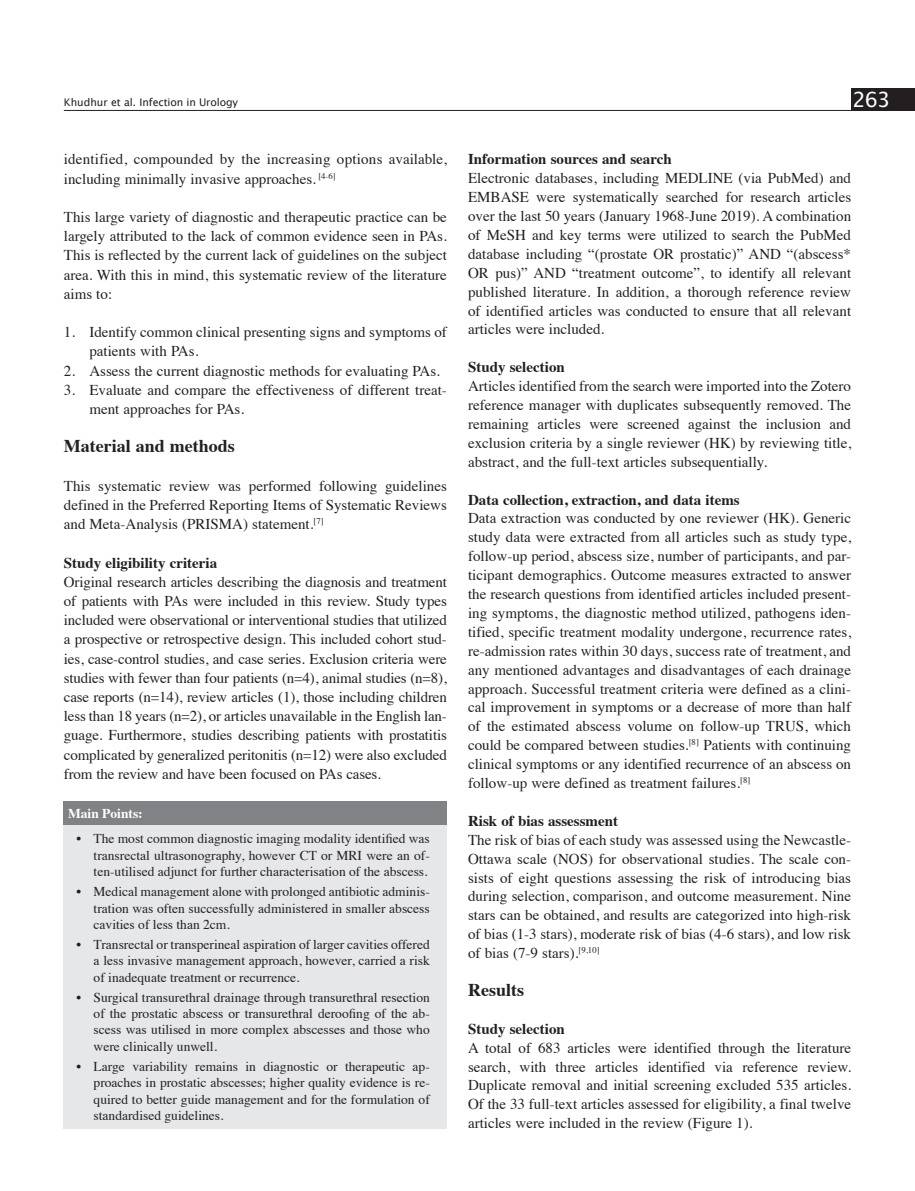
<style>
.page{position:relative;width:915px;height:1191px;background:#fff}
.page>*{position:absolute;margin:0;border:0;box-sizing:border-box;transform-origin:0 0}
.zz_Uroloji_running{font:21px "Lucida Grande";color:#fff}
.Heading_2{font:700 18px "Times";color:#231f20}
.Body_Text{font:15px/18.9px "Times";color:#231f20;text-align:justify}
.List_Paragraph{font:15px/19.2px "Times";color:#231f20}
.Heading_3{font:700 15px "Times";color:#231f20}
.t1{font:13.5px/16.2px "Times";color:#231f20;text-align:justify}
.t2{font:700 13.5px "Times";color:#fff}
.t3{font:10.5px "Lucida Grande";letter-spacing:-.01em;color:#231f20}
</style>
<div class="page">
<div style="left:64px;top:824px;width:382px;height:304px;background:#e6e7e9"></div>
<div style="left:64px;top:801px;width:382px;height:24px;background:#808285"></div>
<hr style="left:64px;top:110px;width:786px;height:1px;background:#231f20">
<div style="left:850px;top:88px;width:64px;height:23px;background:#231f20"></div>
<p class="t3" style="left:64px;top:97px;width:176px">Khudhur et al. Infection in Urology</p>
<p class="zz_Uroloji_running" style="left:852px;top:88px;width:39px">263</p>
<p class="Body_Text" style="left:64px;top:148px;width:384px">identified, compounded by the increasing options available, including minimally invasive approaches. <sup>[4-6]</sup></p>
<p class="Body_Text" style="left:64px;top:206px;width:384px">This large variety of diagnostic and therapeutic practice can be largely attributed to the lack of common evidence seen in PAs.<br>This is reflected by the current lack of guidelines on the subject area. With this in mind, this systematic review of the literature aims to:</p>
<p class="List_Paragraph" style="left:89px;top:321px;width:359px;text-indent:-26px">1. Identify common clinical presenting signs and symptoms of patients with PAs.</p>
<p class="List_Paragraph" style="left:64px;top:360px;width:377px">2. Assess the current diagnostic methods for evaluating PAs.</p>
<p class="List_Paragraph" style="left:89px;top:379px;width:359px;text-indent:-26px">3. Evaluate and compare the effectiveness of different treat&shy;ment approaches for PAs.</p>
<p class="Heading_2" style="left:64px;top:429px;width:172px">Material and methods</p>
<p class="Body_Text" style="left:64px;top:475px;width:384px">This systematic review was performed following guidelines defined in the Preferred Reporting Items of Systematic Reviews and Meta-Analysis (PRISMA) statement.<sup>[7]</sup></p>
<p class="Heading_3" style="left:64px;top:548px;width:155px">Study eligibility criteria</p>
<p class="Body_Text" style="left:64px;top:571px;width:384px">Original research articles describing the diagnosis and treatment of patients with PAs were included in this review. Study types included were observational or interventional studies that utilized a prospective or retrospective design. This included cohort stud&shy;ies, case-control studies, and case series. Exclusion criteria were studies with fewer than four patients (n=4), animal studies (n=8), case reports (n=14), review articles (1), those including children less than 18 years (n=2), or articles unavailable in the English lan&shy;guage. Furthermore, studies describing patients with prostatitis complicated by generalized peritonitis (n=12) were also excluded from the review and have been focused on PAs cases.</p>
<p class="t2" style="left:68px;top:800px;width:76px">Main Points:</p>
<p class="t1" style="left:94px;top:829px;width:337px;text-indent:-17px">• The most common diagnostic imaging modality identified was transrectal ultrasonography, however CT or MRI were an of&shy;ten-utilised adjunct for further characterisation of the abscess.</p>
<p class="t1" style="left:94px;top:882px;width:337px;text-indent:-17px">• Medical management alone with prolonged antibiotic adminis&shy;tration was often successfully administered in smaller abscess cavities of less than 2cm.</p>
<p class="t1" style="left:94px;top:935px;width:337px;text-indent:-17px">• Transrectal or transperineal aspiration of larger cavities offered a less invasive management approach, however, carried a risk of inadequate treatment or recurrence.</p>
<p class="t1" style="left:94px;top:988px;width:337px;text-indent:-17px">• Surgical transurethral drainage through transurethral resection of the prostatic abscess or transurethral deroofing of the ab&shy;scess was utilised in more complex abscesses and those who were clinically unwell.</p>
<p class="t1" style="left:94px;top:1057px;width:337px;text-indent:-17px">• Large variability remains in diagnostic or therapeutic ap&shy;proaches in prostatic abscesses; higher quality evidence is re&shy;quired to better guide management and for the formulation of standardised guidelines.</p>
<p class="Heading_3" style="left:468px;top:145px;width:205px">Information sources and search</p>
<p class="Body_Text" style="left:468px;top:167px;width:384px">Electronic databases, including MEDLINE (via PubMed) and EMBASE were systematically searched for research articles over the last 50 years (January 1968-June 2019). A combination of MeSH and key terms were utilized to search the PubMed database including “(prostate OR prostatic)” AND “(abscess* OR pus)” AND “treatment outcome”, to identify all relevant published literature. In addition, a thorough reference review of identified articles was conducted to ensure that all relevant articles were included.</p>
<p class="Heading_3" style="left:468px;top:353px;width:98px">Study selection</p>
<p class="Body_Text" style="left:468px;top:375px;width:384px">Articles identified from the search were imported into the Zotero reference manager with duplicates subsequently removed. The remaining articles were screened against the inclusion and exclusion criteria by a single reviewer (HK) by reviewing title, abstract, and the full-text articles subsequentially.</p>
<p class="Heading_3" style="left:468px;top:485px;width:273px">Data collection, extraction, and data items</p>
<p class="Body_Text" style="left:468px;top:508px;width:384px">Data extraction was conducted by one reviewer (HK). Generic study data were extracted from all articles such as study type, follow-up period, abscess size, number of participants, and par&shy;ticipant demographics. Outcome measures extracted to answer the research questions from identified articles included present&shy;ing symptoms, the diagnostic method utilized, pathogens iden&shy;tified, specific treatment modality undergone, recurrence rates, re-admission rates within 30 days, success rate of treatment, and any mentioned advantages and disadvantages of each drainage approach. Successful treatment criteria were defined as a clini&shy;cal improvement in symptoms or a decrease of more than half of the estimated abscess volume on follow-up TRUS, which could be compared between studies.<sup>[8]</sup> Patients with continuing clinical symptoms or any identified recurrence of an abscess on follow-up were defined as treatment failures.<sup>[8]</sup></p>
<p class="Heading_3" style="left:468px;top:806px;width:151px">Risk of bias assessment</p>
<p class="Body_Text" style="left:468px;top:829px;width:384px">The risk of bias of each study was assessed using the Newcastle-Ottawa scale (NOS) for observational studies. The scale con&shy;sists of eight questions assessing the risk of introducing bias during selection, comparison, and outcome measurement. Nine stars can be obtained, and results are categorized into high-risk of bias (1-3 stars), moderate risk of bias (4-6 stars), and low risk of bias (7-9 stars).<sup>[9,10]</sup></p>
<p class="Heading_2" style="left:468px;top:972px;width:57px">Results</p>
<p class="Heading_3" style="left:468px;top:1014px;width:98px">Study selection</p>
<p class="Body_Text" style="left:468px;top:1036px;width:384px">A total of 683 articles were identified through the literature search, with three articles identified via reference review.<br>Duplicate removal and initial screening excluded 535 articles.<br>Of the 33 full-text articles assessed for eligibility, a final twelve articles were included in the review (Figure 1).</p>
</div>
